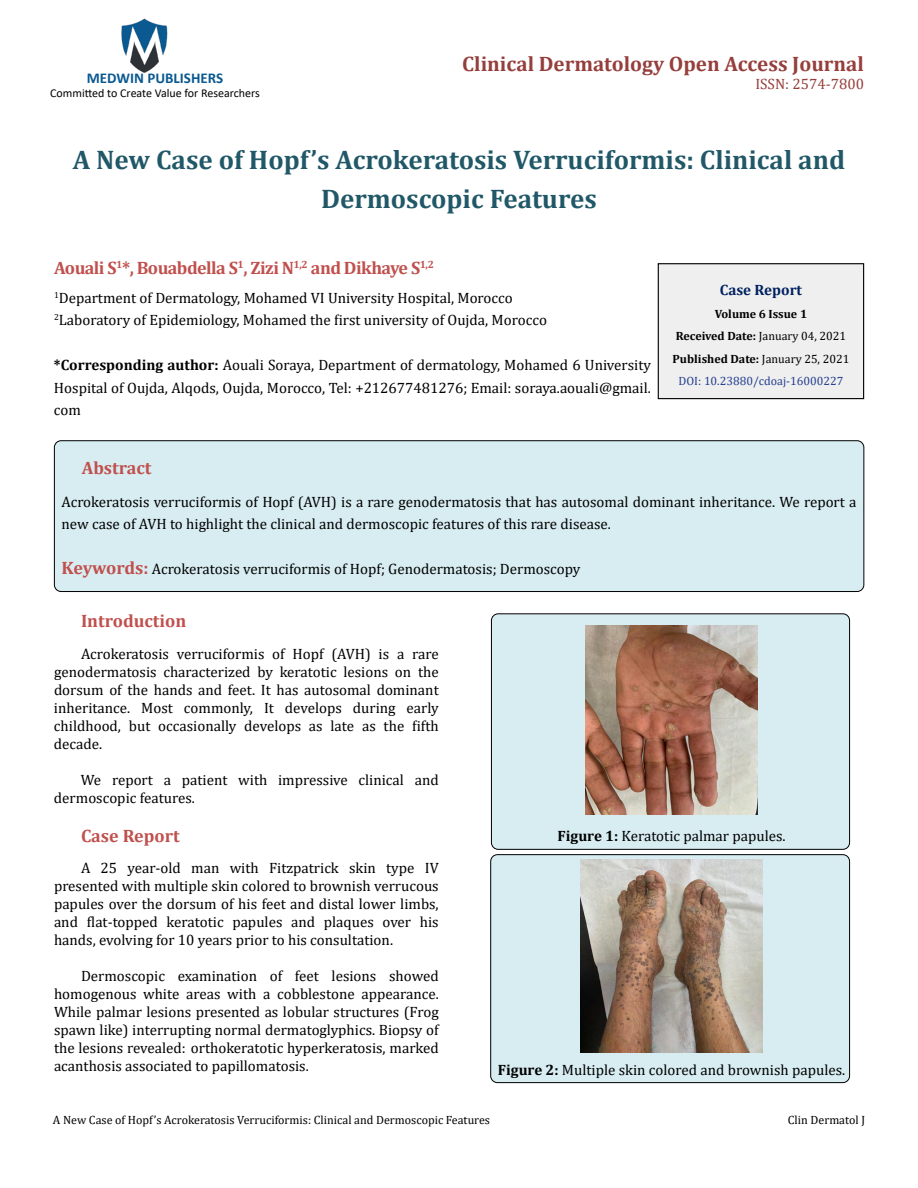
<style>
.page{position:relative;width:918px;height:1188px;background:#fff}
.page>*{position:absolute;margin:0;border:0;box-sizing:border-box;transform-origin:0 0}
.t1{font:700 27px/39px "Cambria";color:#215868;text-align:center}
.t2{font:700 21px "Cambria";color:#953f3c}
.t3{font:700 18px "Cambria";letter-spacing:-.02em;color:#c0504d}
.t4{font:700 18px "Cambria";color:#c0504d}
.t5{font:15px/18px "Cambria";color:#000;text-align:justify}
.t6{font:700 15px "Calibri";color:#0a5991}
.t7{font:15px "Cambria";color:#953f3c}
.t8{font:700 15px "Cambria";color:#002060}
.t9{font:700 12px/22.5px "Cambria";color:#000;text-align:center}
.t10{font:12px "Cambria";color:#000}
.t11{font:12px "Calibri";color:#000}
.s1{font-weight:700}
.s2{font-weight:400}
.s3{font-weight:400;color:#25408f}
.s4{font-weight:700;font-size:18px;color:#c0504d}
</style>
<div class="page">
<img style="left:121px;top:18px;width:47px;height:55px">
<div style="left:491px;top:614px;width:359px;height:235px;background:#d8edf2;border-radius:7px"></div>
<div style="left:491px;top:613px;width:359px;height:237px;border:1px solid #000;border-radius:7px"></div>
<div style="left:491px;top:855px;width:359px;height:228px;background:#d8edf2;border-radius:7px"></div>
<div style="left:490px;top:854px;width:360px;height:229px;border:1px solid #000;border-radius:7px"></div>
<div style="left:658px;top:264px;width:206px;height:135px;background:#efefef"></div>
<div style="left:658px;top:263px;width:206px;height:136px;border:1px solid #000"></div>
<div style="left:54px;top:441px;width:810px;height:151px;background:#d8edf2;border-radius:7px"></div>
<div style="left:54px;top:440px;width:810px;height:152px;border:1px solid #000;border-radius:7px"></div>
<img style="left:586px;top:625px;width:171px;height:189px">
<img style="left:580px;top:859px;width:183px;height:193px">
<p class="t6" style="left:87px;top:67px;width:138px">MEDWIN PUBLISHERS</p>
<p class="t11" style="left:50px;top:85px;width:211px">Committed to Create Value for Researchers</p>
<h2 class="t2" style="left:462px;top:49px;width:403px">Clinical Dermatology Open Access Journal</h2>
<p class="t7" style="left:755px;top:75px;width:110px">ISSN: 2574-7800</p>
<h1 class="t1" style="left:73px;top:139px;width:774px">A New Case of Hopf’s Acrokeratosis Verruciformis: Clinical and<br>Dermoscopic Features</h1>
<p class="t3" style="left:54px;top:255px;width:381px">Aouali S<sup>1</sup>*, Bouabdella S<sup>1</sup>, Zizi N<sup>1,2</sup> and Dikhaye S<sup>1,2</sup></p>
<p class="t5" style="left:54px;top:286px;width:494px;line-height:22.5px"><sup>1</sup>Department of Dermatology, Mohamed VI University Hospital, Morocco<br><sup>2</sup>Laboratory of Epidemiology, Mohamed the first university of Oujda, Morocco</p>
<p class="t5" style="left:54px;top:354px;width:598px;line-height:22.5px"><span class="s1">*Corresponding author:</span> Aouali Soraya, Department of dermatology, Mohamed 6 University Hospital of Oujda, Alqods, Oujda, Morocco, Tel: +212677481276; Email: soraya.aouali@gmail. com</p>
<p class="t8" style="left:720px;top:280px;width:84px">Case Report</p>
<p class="t9" style="left:673px;top:302px;width:178px">Volume 6 Issue 1<br>Received Date: <span class="s2">January 04, 2021<br></span>Published Date: <span class="s2">January 25, 2021<br></span><span class="s3">DOI: 10.23880/cdoaj-16000227</span></p>
<p class="t4" style="left:82px;top:455px;width:71px">Abstract</p>
<p class="t5" style="left:62px;top:490px;width:796px;line-height:22.5px">Acrokeratosis verruciformis of Hopf (AVH) is a rare genodermatosis that has autosomal dominant inheritance. We report a new case of AVH to highlight the clinical and dermoscopic features of this rare disease.</p>
<p class="t5" style="left:62px;top:560px;width:521px"><span class="s4">Keywords:</span> Acrokeratosis verruciformis of Hopf; Genodermatosis; Dermoscopy</p>
<p class="t4" style="left:81px;top:609px;width:107px">Introduction</p>
<p class="t5" style="left:54px;top:645px;width:386px;text-indent:27px">Acrokeratosis verruciformis of Hopf (AVH) is a rare genodermatosis characterized by keratotic lesions on the dorsum of the hands and feet. It has autosomal dominant inheritance. Most commonly, It develops during early childhood, but occasionally develops as late as the fifth decade.</p>
<p class="t5" style="left:54px;top:771px;width:386px;text-indent:27px">We report a patient with impressive clinical and dermoscopic features.</p>
<p class="t4" style="left:81px;top:823px;width:100px">Case Report</p>
<p class="t5" style="left:54px;top:859px;width:386px;text-indent:27px">A 25 year-old man with Fitzpatrick skin type IV presented with multiple skin colored to brownish verrucous papules over the dorsum of his feet and distal lower limbs, and flat-topped keratotic papules and plaques over his hands, evolving for 10 years prior to his consultation.</p>
<p class="t5" style="left:54px;top:967px;width:386px;text-indent:27px">Dermoscopic examination of feet lesions showed homogenous white areas with a cobblestone appearance.<br>While palmar lesions presented as lobular structures (Frog spawn like) interrupting normal dermatoglyphics. Biopsy of the lesions revealed: orthokeratotic hyperkeratosis, marked acanthosis associated to papillomatosis.</p>
<p class="t5" style="left:558px;top:827px;width:230px"><span class="s1">Figure 1:</span> Keratotic palmar papules.</p>
<p class="t5" style="left:498px;top:1061px;width:349px"><span class="s1">Figure 2:</span> Multiple skin colored and brownish papules.</p>
<p class="t10" style="left:53px;top:1113px;width:439px">A New Case of Hopf’s Acrokeratosis Verruciformis: Clinical and Dermoscopic Features</p>
<p class="t10" style="left:788px;top:1113px;width:79px">Clin Dermatol J</p>
</div>
